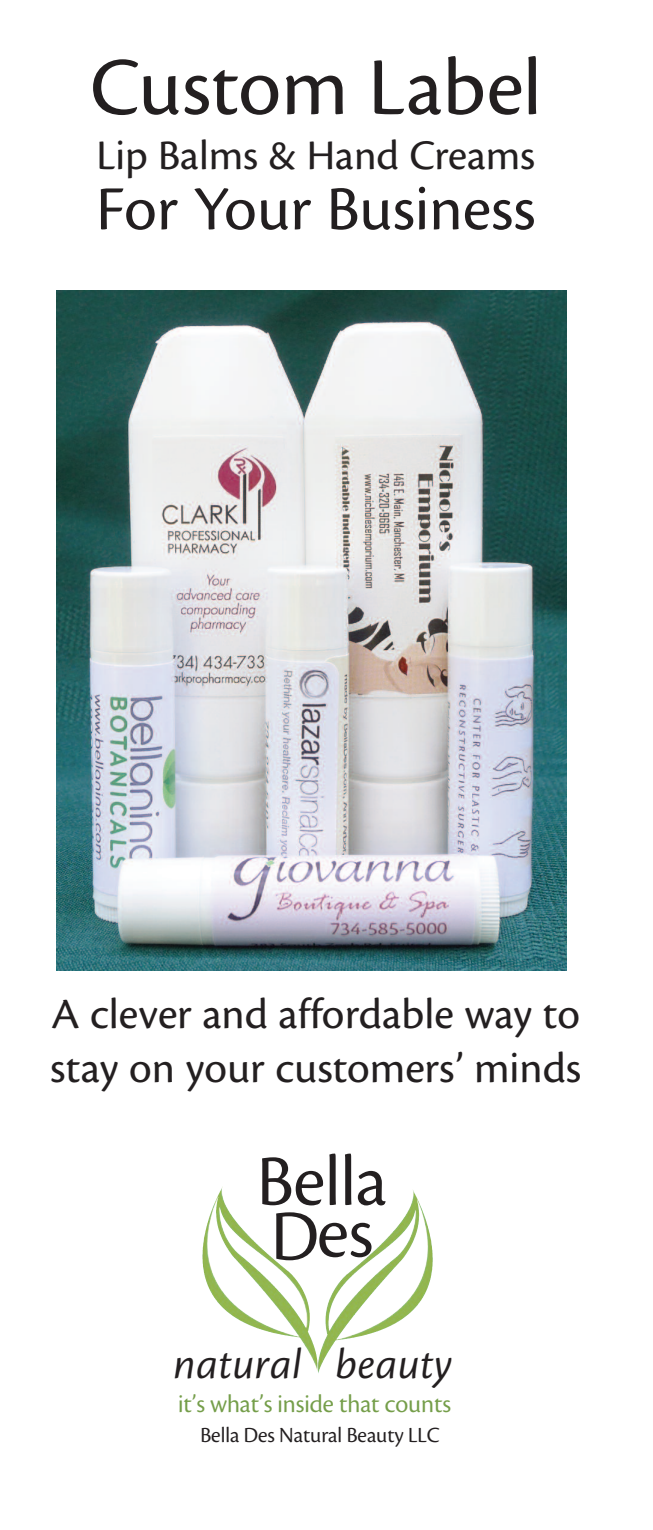
<style>
.page{position:relative;width:653px;height:1530px;background:#fff}
.page>*{position:absolute;margin:0;border:0;box-sizing:border-box;transform-origin:0 0}
.t1{font:85px "Cronos Pro";color:#231f20}
.t2{font:75px "Cronos Pro Disp";color:#231f20}
.t3{font:65px "Cronos Pro";color:#231f20}
.t4{font:45px/54px "Cronos Pro";color:#231f20}
.t5{font:45px "Cronos Pro Disp It";letter-spacing:.02em;color:#231f20}
.t6{font:43.75px "Cronos Pro";color:#231f20}
.t7{font:26.25px "Cronos Pro Disp";color:#759e4a}
.t8{font:22.5px "Cronos Pro Disp";color:#231f20}
</style>
<div class="page">
<img style="left:56px;top:291px;width:510px;height:679px">
<img style="left:202px;top:1250px;width:115px;height:120px">
<img style="left:317px;top:1205px;width:94px;height:168px">
<p class="t1" style="left:90px;top:56px;width:453px">Custom Label</p>
<p class="t6" style="left:97px;top:139px;width:439px">Lip Balms &amp; Hand Creams</p>
<p class="t3" style="left:96px;top:185px;width:441px">For Your Business</p>
<p class="t4" style="left:50px;top:990px;width:532px">A clever and affordable way to stay on your customers’ minds</p>
<p class="t2" style="left:257px;top:1154px;width:131px">Bella</p>
<p class="t2" style="left:271px;top:1205px;width:103px">Des</p>
<p class="t5" style="left:174px;top:1348px;width:280px">natural beauty</p>
<p class="t8" style="left:200px;top:1427px;width:241px">Bella Des Natural Beauty LLC</p>
<p class="t7" style="left:178px;top:1394px;width:274px">it’s what’s inside that counts</p>
</div>
